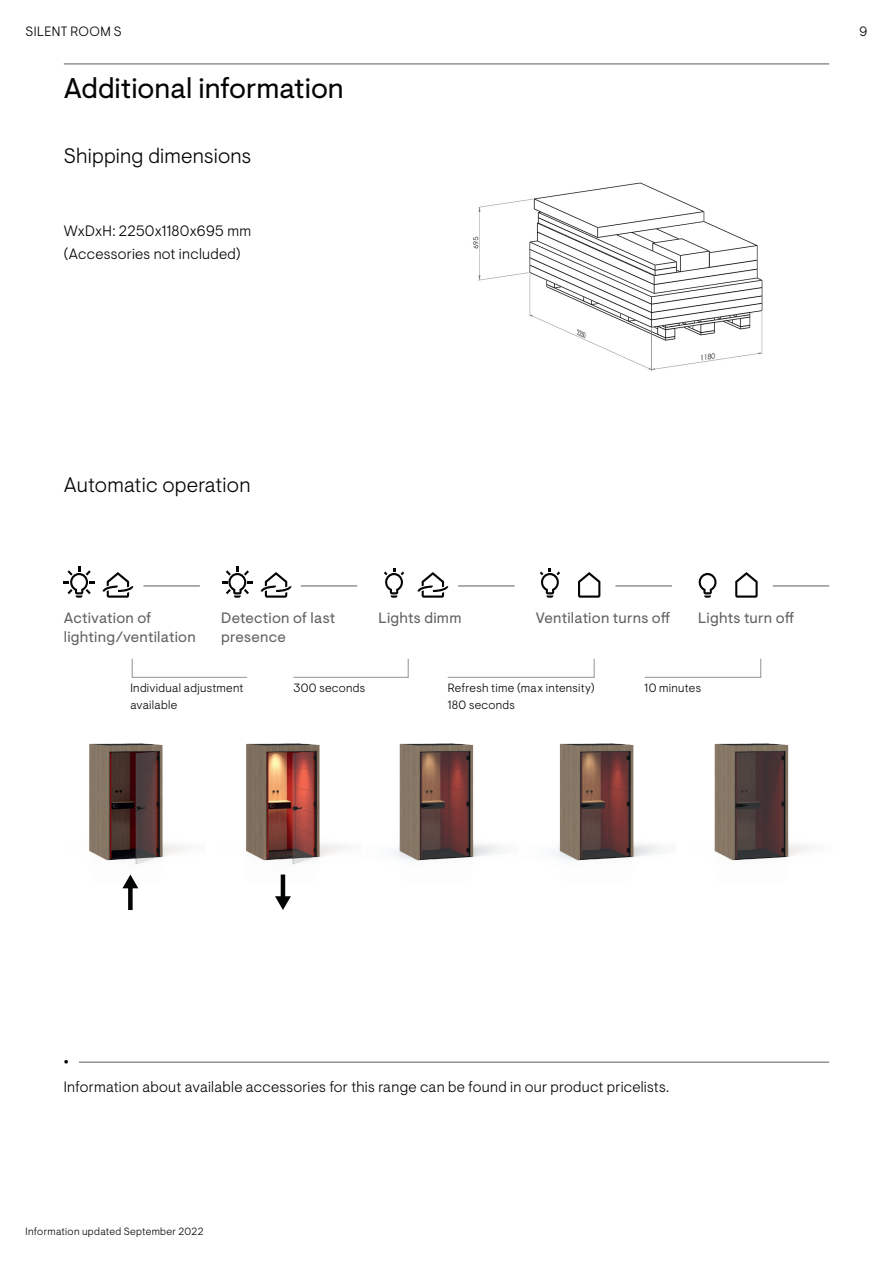
<style>
.page{position:relative;width:893px;height:1263px;background:#fff}
.page>*{position:absolute;margin:0;border:0;box-sizing:border-box;transform-origin:0 0}
.t1{font:28.5px "Visuelt Pro";color:#030505}
.t2{font:300 21px "Visuelt Pro";letter-spacing:.01em;color:#030505}
.t3{font:300 15px/22.5px "Visuelt Pro";letter-spacing:.015em;color:#030505}
.t4{font:15px/19.5px "Visuelt Pro";letter-spacing:.015em;color:#606264}
.t5{font:700 15px "Visuelt Pro";color:#030505}
.t6{font:300 13.5px "Visuelt Pro";letter-spacing:.02em;color:#030505}
.t7{font:300 12px/16.5px "Visuelt Pro";letter-spacing:.025em;color:#030505}
.t8{font:300 10.5px "Visuelt Pro";letter-spacing:.03em;color:#030505}
</style>
<div class="page">
<img style="left:714px;top:743px;width:98px;height:118px">
<hr style="left:64px;top:63px;width:765px;height:2px;background:#909293">
<img style="left:473px;top:182px;width:290px;height:189px">
<hr style="left:143px;top:585px;width:57px;height:2px;background:#909293">
<hr style="left:301px;top:585px;width:56px;height:2px;background:#909293">
<hr style="left:458px;top:585px;width:56px;height:2px;background:#909293">
<hr style="left:615px;top:585px;width:57px;height:2px;background:#909293">
<hr style="left:773px;top:585px;width:56px;height:2px;background:#909293">
<img style="left:89px;top:743px;width:89px;height:122px">
<img style="left:178px;top:743px;width:160px;height:138px">
<img style="left:338px;top:743px;width:159px;height:118px">
<img style="left:497px;top:743px;width:168px;height:118px">
<svg style="left:122px;top:874px;width:16px;height:14px"></svg>
<svg style="left:275px;top:896px;width:16px;height:14px"></svg>
<div style="left:128px;top:885px;width:5px;height:25px;background:#030505"></div>
<hr style="left:281px;top:874px;width:4px;height:25px;background:#030505">
<svg style="left:578px;top:572px;width:22px;height:26px"></svg>
<svg style="left:103px;top:572px;width:30px;height:26px"></svg>
<svg style="left:64px;top:566px;width:30px;height:32px"></svg>
<svg style="left:261px;top:572px;width:30px;height:26px"></svg>
<svg style="left:418px;top:572px;width:30px;height:26px"></svg>
<svg style="left:222px;top:566px;width:31px;height:32px"></svg>
<svg style="left:384px;top:568px;width:20px;height:30px"></svg>
<svg style="left:540px;top:568px;width:20px;height:30px"></svg>
<svg style="left:735px;top:572px;width:23px;height:26px"></svg>
<svg style="left:698px;top:573px;width:18px;height:25px"></svg>
<svg style="left:131px;top:658px;width:116px;height:20px"></svg>
<svg style="left:293px;top:658px;width:116px;height:20px"></svg>
<svg style="left:644px;top:658px;width:117px;height:20px"></svg>
<svg style="left:447px;top:658px;width:148px;height:20px"></svg>
<hr style="left:79px;top:1061px;width:750px;height:2px;background:#909293">
<p class="t6" style="left:26px;top:23px;width:98px">SILENT ROOM S</p>
<p class="t6" style="left:860px;top:23px;width:9px">9</p>
<h1 class="t1" style="left:64px;top:71px;width:281px">Additional information</h1>
<h2 class="t2" style="left:64px;top:144px;width:189px">Shipping dimensions</h2>
<p class="t3" style="left:64px;top:220px;width:189px">WxDxH: 2250x1180x695 mm (Accessories not included)</p>
<h2 class="t2" style="left:64px;top:473px;width:188px">Automatic operation</h2>
<p class="t4" style="left:64px;top:608px;width:133px">Activation of lighting/ventilation</p>
<p class="t7" style="left:130px;top:680px;width:115px">Individual adjustment available</p>
<p class="t4" style="left:221px;top:608px;width:116px">Detection of last presence</p>
<p class="t7" style="left:293px;top:680px;width:73px">300 seconds</p>
<p class="t4" style="left:378px;top:608px;width:85px">Lights dimm</p>
<p class="t4" style="left:536px;top:608px;width:136px">Ventilation turns off</p>
<p class="t4" style="left:698px;top:608px;width:98px">Lights turn off</p>
<p class="t7" style="left:448px;top:680px;width:148px">Refresh time (max intensity)<br>180 seconds</p>
<p class="t7" style="left:645px;top:680px;width:58px">10 minutes</p>
<p class="t5" style="left:64px;top:1053px;width:7px">∙</p>
<p class="t3" style="left:64px;top:1075px;width:607px">Information about available accessories for this range can be found in our product pricelists.</p>
<p class="t8" style="left:26px;top:1225px;width:180px">Information updated September 2022</p>
</div>
